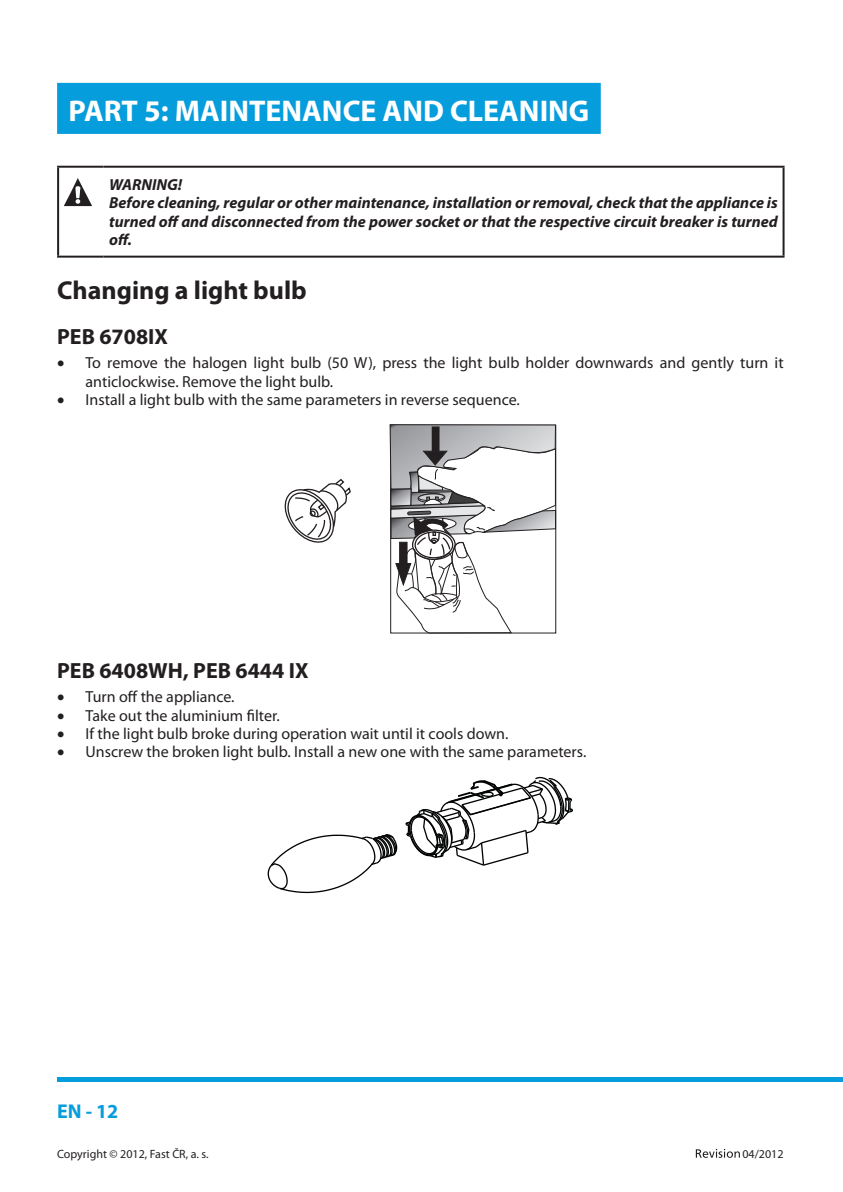
<style>
.page{position:relative;width:843px;height:1192px;background:#fff}
.page>*{position:absolute;margin:0;border:0;box-sizing:border-box;transform-origin:0 0}
.t1{font:700 30px "Myriad Pro";color:#fff}
.t2{font:700 26px "Myriad Pro";color:#231f20}
.t3{font:700 22px "Myriad Pro";color:#231f20}
.t4{font:700 20px "Myriad Pro";color:#069ddc}
.t5{font:16px/18.4px "Myriad Pro";color:#231f20}
.t6{font:italic 700 16px/18.4px "Myriad Pro";color:#231f20}
.t7{font:12px "Myriad Pro";color:#231f20}
</style>
<div class="page">
<div style="left:57px;top:1076px;width:785px;height:5px;background:#069ddc"></div>
<svg style="left:695px;top:1148px;width:44px;height:9px"></svg>
<div style="left:57px;top:83px;width:543px;height:51px;background:#069ddc"></div>
<hr style="left:103px;top:166px;width:681px;height:2px;background:#231f20">
<hr style="left:782px;top:168px;width:2px;height:87px;background:#231f20">
<hr style="left:103px;top:255px;width:681px;height:2px;background:#231f20">
<hr style="left:57px;top:166px;width:46px;height:2px;background:#231f20">
<hr style="left:57px;top:168px;width:2px;height:87px;background:#231f20">
<hr style="left:57px;top:255px;width:46px;height:2px;background:#231f20">
<svg style="left:64px;top:178px;width:28px;height:28px"></svg>
<svg style="left:284px;top:479px;width:67px;height:64px"></svg>
<svg style="left:389px;top:424px;width:167px;height:209px"></svg>
<svg style="left:267px;top:834px;width:131px;height:59px"></svg>
<svg style="left:405px;top:776px;width:168px;height:90px"></svg>
<h1 class="t1" style="left:68px;top:99px;width:522px">PART 5: MAINTENANCE AND CLEANING</h1>
<p class="t6" style="left:109px;top:177px;width:669px">WARNING!<br>Before cleaning, regular or other maintenance, installation or removal, check that the appliance is turned off and disconnected from the power socket or that the respective circuit breaker is turned off.</p>
<h2 class="t2" style="left:57px;top:280px;width:251px">Changing a light bulb</h2>
<h3 class="t3" style="left:57px;top:328px;width:112px">PEB 6708IX</h3>
<p class="t5" style="left:85px;top:355px;width:699px;text-indent:-28px">• To remove the halogen light bulb (50 W), press the light bulb holder downwards and gently turn it anticlockwise. Remove the light bulb.</p>
<p class="t5" style="left:57px;top:391px;width:464px">• Install a light bulb with the same parameters in reverse sequence.</p>
<h3 class="t3" style="left:57px;top:662px;width:253px">PEB 6408WH, PEB 6444 IX</h3>
<p class="t5" style="left:57px;top:688px;width:179px">• Turn off the appliance.</p>
<p class="t5" style="left:57px;top:707px;width:224px">• Take out the aluminium filter.</p>
<p class="t5" style="left:57px;top:725px;width:452px">• If the light bulb broke during operation wait until it cools down.</p>
<p class="t5" style="left:57px;top:744px;width:530px">• Unscrew the broken light bulb. Install a new one with the same parameters.</p>
<p class="t4" style="left:57px;top:1103px;width:63px">EN - 12</p>
<p class="t7" style="left:57px;top:1148px;width:153px">Copyright © 2012, Fast ČR, a. s.</p>
<p class="t7" style="left:742px;top:1148px;width:43px">04/2012</p>
</div>
